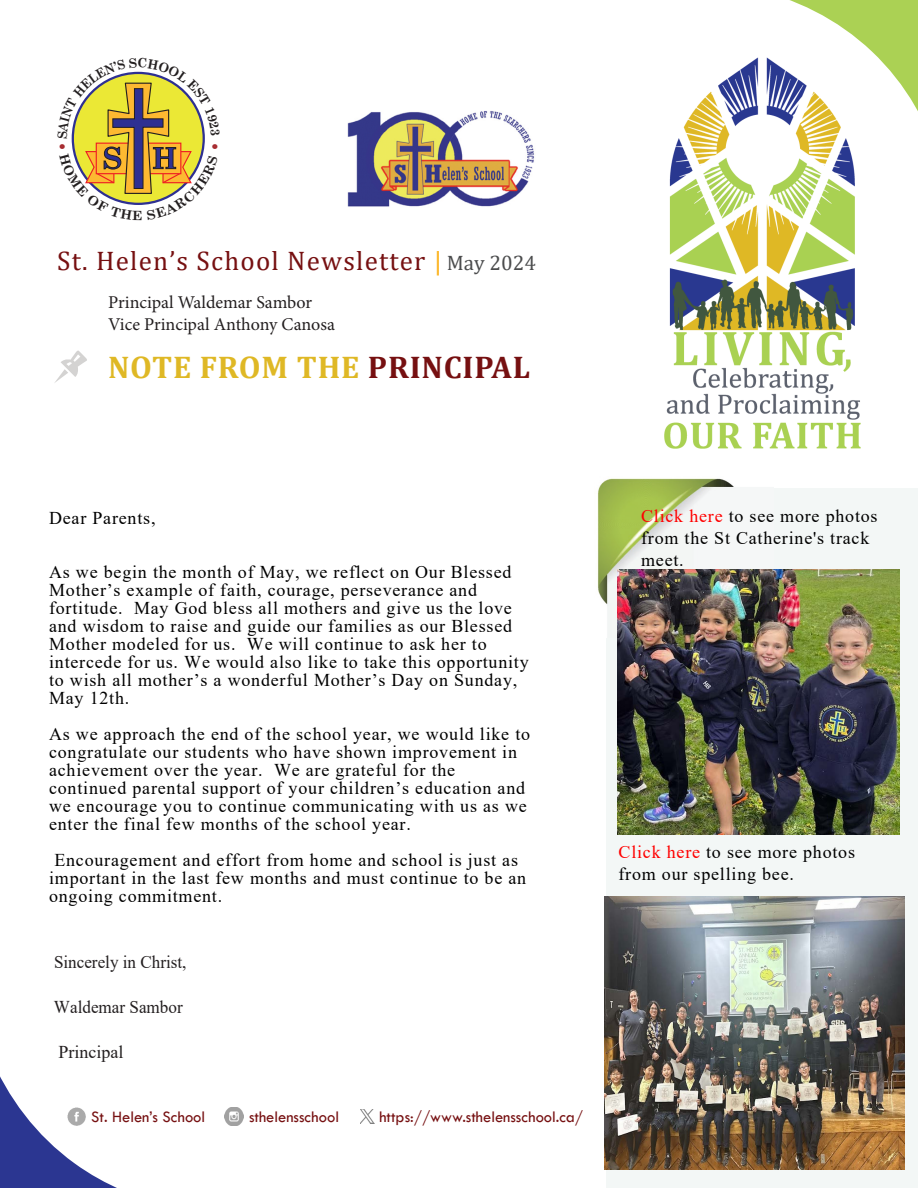
<style>
.page{position:relative;width:918px;height:1188px;background:#fff}
.page>*{position:absolute;margin:0;border:0;box-sizing:border-box;transform-origin:0 0}
.t1{font:700 31.5px "Cambria";letter-spacing:.025em;color:#dfb825}
.t2{font:27px "Cambria";letter-spacing:.045em;color:#761011}
.t3{font:18px/18px "Times New Roman";letter-spacing:.045em;color:#000}
.t4{font:18px "Minion Pro";color:#231f20}
.t5{font:18px "Times New Roman";color:#231f20;scale:.95 1}
.t6{font:18px "Times New Roman";color:#231f20}
.t7{font:16.5px "Tw Cen";color:#761011}
.s1{color:#fcb420}
.s2{font-size:21px;color:#4b4c4d}
.s3{color:#761011}
.s4{color:#f00}
</style>
<div class="page">
<svg style="left:789px;top:0;width:129px;height:111px;fill:#abd154"></svg>
<svg style="left:0;top:1076px;width:244px;height:112px"></svg>
<div style="left:650px;top:53px;width:218px;height:405px;background:#fff"></div>
<img style="left:664px;top:57px;width:197px;height:392px">
<div style="left:607px;top:488px;width:311px;height:700px;background:#f3f7f6"></div>
<img style="left:597px;top:478px;width:138px;height:159px">
<img style="left:224px;top:1107px;width:19px;height:19px">
<img style="left:67px;top:1107px;width:19px;height:19px">
<img style="left:360px;top:1109px;width:14px;height:15px">
<img style="left:347px;top:111px;width:187px;height:96px">
<svg style="left:54px;top:350px;width:33px;height:33px"></svg>
<img style="left:618px;top:569px;width:281px;height:266px">
<img style="left:605px;top:896px;width:299px;height:274px">
<svg style="left:71px;top:71px;width:134px;height:134px"></svg>
<p class="t2" style="left:57px;top:245px;width:480px">St. Helen’s School Newsletter <span class="s1">|</span> <span class="s2">May 2024</span></p>
<p class="t4" style="left:108px;top:290px;width:206px">Principal Waldemar Sambor</p>
<p class="t4" style="left:108px;top:312px;width:228px">Vice Principal Anthony Canosa</p>
<p class="t1" style="left:108px;top:345px;width:424px">NOTE FROM THE <span class="s3">PRINCIPAL</span></p>
<p class="t3" style="left:49px;top:509px;width:108px">Dear Parents,</p>
<p class="t3" style="left:49px;top:563px;width:481px">As we begin the month of May, we reflect on Our Blessed Mother’s example of faith, courage, perseverance and fortitude. May God bless all mothers and give us the love and wisdom to raise and guide our families as our Blessed Mother modeled for us. We will continue to ask her to intercede for us. We would also like to take this opportunity to wish all mother’s a wonderful Mother’s Day on Sunday, May 12th.</p>
<p class="t3" style="left:49px;top:725px;width:483px">As we approach the end of the school year, we would like to congratulate our students who have shown improvement in achievement over the year. We are grateful for the continued parental support of your children’s education and we encourage you to continue communicating with us as we enter the final few months of the school year.</p>
<p class="t3" style="left:49px;top:851px;width:479px">Encouragement and effort from home and school is just as important in the last few months and must continue to be an ongoing commitment.</p>
<p class="t5" style="left:54px;top:949px;width:141px">Sincerely in Christ,</p>
<p class="t5" style="left:54px;top:994px;width:137px">Waldemar Sambor</p>
<p class="t6" style="left:58px;top:1039px;width:66px">Principal</p>
<p class="t7" style="left:91px;top:1107px;width:115px">St. Helen’s School</p>
<p class="t7" style="left:249px;top:1107px;width:91px">sthelensschool</p>
<p class="t7" style="left:379px;top:1107px;width:205px">https://www.sthelensschool.ca/</p>
<p class="t3" style="left:641px;top:505px;width:238px;line-height:21.6px"><span class="s4">Click here</span> to see more photos from the St Catherine's track meet.</p>
<p class="t3" style="left:619px;top:841px;width:238px;line-height:21.6px"><span class="s4">Click here</span> to see more photos from our spelling bee.</p>
</div>
